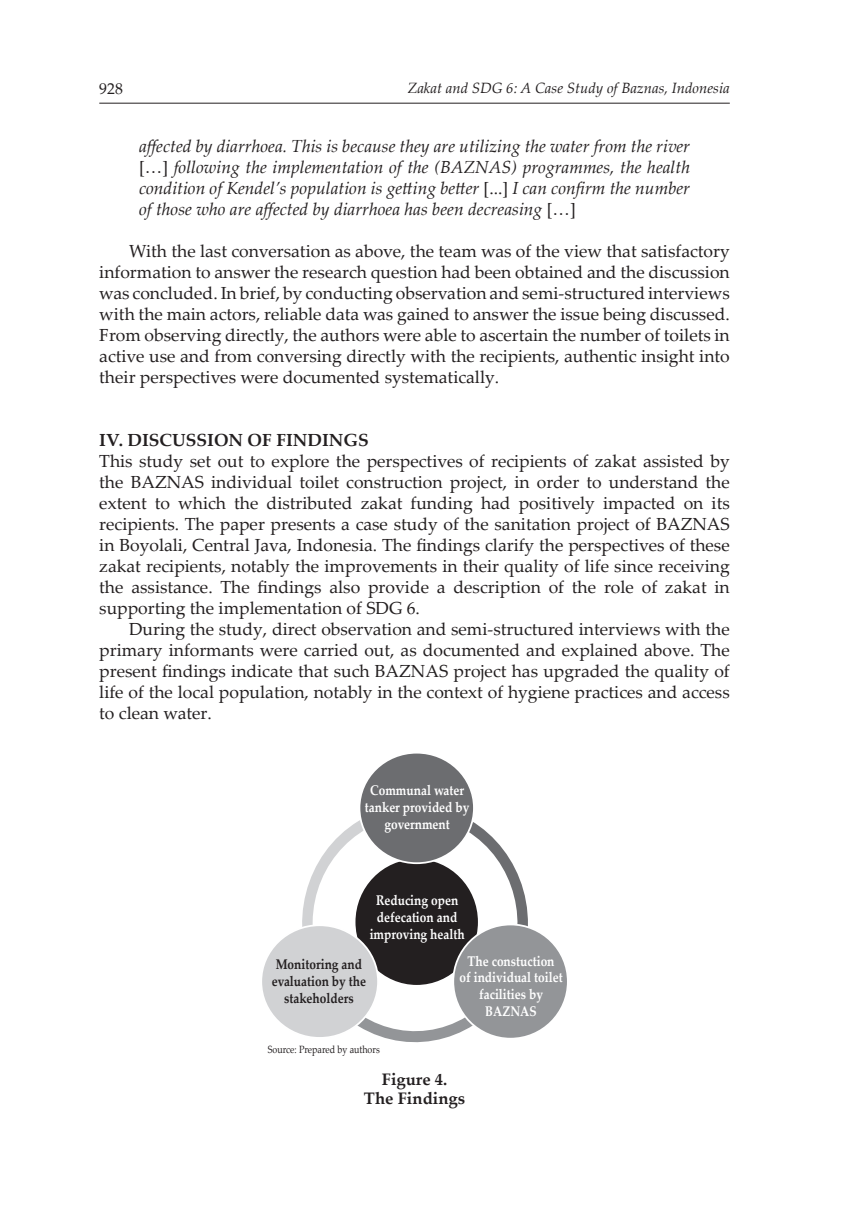
<style>
.page{position:relative;width:844px;height:1216px;background:#fff}
.page>*{position:absolute;margin:0;border:0;box-sizing:border-box;transform-origin:0 0}
.t1{font:17.5px/21px "Palatino Linotype";color:#231f20;text-align:justify}
.t2{font:italic 17.5px/21px "Palatino Linotype";color:#231f20;text-align:justify}
.t3{font:700 17.5px "Palatino Linotype";color:#231f20}
.t4{font:700 16.62px/19.2px "Palatino Linotype";color:#231f20;text-align:center}
.t5{font:15.75px "Palatino Linotype";color:#231f20}
.t6{font:italic 14.88px "Palatino Linotype";color:#231f20}
.t7{font:700 14px/16.8px "Palatino Linotype";color:#fff;text-align:center;scale:.85 1}
.t8{font:700 14px/16.8px "Palatino Linotype";color:#231f20;text-align:center;scale:.85 1}
.t9{font:10.5px "Palatino Linotype";color:#231f20;scale:.85 1}
.s1{font-style:normal}
</style>
<div class="page">
<hr style="left:99px;top:103px;width:630px;height:1px;background:#231f20">
<svg style="left:296px;top:820px;width:235px;height:223px"></svg>
<div style="left:354px;top:858px;width:124px;height:127px;background:#231f20;border-radius:50%"></div>
<div style="left:359px;top:752px;width:115px;height:111px;background:#6c6d70;border-radius:50%"></div>
<div style="left:358px;top:751px;width:116px;height:113px;border:2px solid #fff;border-radius:50%"></div>
<div style="left:453px;top:924px;width:114px;height:114px;background:#939598;border-radius:50%"></div>
<div style="left:452px;top:923px;width:116px;height:116px;border:2px solid #fff;border-radius:50%"></div>
<div style="left:261px;top:925px;width:117px;height:112px;background:#d1d2d4;border-radius:50%"></div>
<div style="left:260px;top:924px;width:119px;height:114px;border:2px solid #fff;border-radius:50%"></div>
<p class="t5" style="left:99px;top:78px;width:25px">928</p>
<p class="t6" style="left:407px;top:78px;width:324px">Zakat and SDG 6: A Case Study of Baznas, Indonesia</p>
<p class="t2" style="left:139px;top:135px;width:552px">affected by diarrhoea. This is because they are utilizing the water from the river <span class="s1">[…]</span> following the implementation of the (BAZNAS) programmes, the health condition of Kendel’s population is getting better <span class="s1">[...]</span> I can confirm the number of those who are affected by diarrhoea has been decreasing <span class="s1">[…]</span></p>
<p class="t1" style="left:99px;top:240px;width:632px;text-indent:30px">With the last conversation as above, the team was of the view that satisfactory information to answer the research question had been obtained and the discussion was concluded. In brief, by conducting observation and semi-structured interviews with the main actors, reliable data was gained to answer the issue being discussed.<br>From observing directly, the authors were able to ascertain the number of toilets in active use and from conversing directly with the recipients, authentic insight into their perspectives were documented systematically.</p>
<p class="t3" style="left:99px;top:427px;width:271px">IV. DISCUSSION OF FINDINGS</p>
<p class="t1" style="left:99px;top:450px;width:632px">This study set out to explore the perspectives of recipients of zakat assisted by the BAZNAS individual toilet construction project, in order to understand the extent to which the distributed zakat funding had positively impacted on its recipients. The paper presents a case study of the sanitation project of BAZNAS in Boyolali, Central Java, Indonesia. The findings clarify the perspectives of these zakat recipients, notably the improvements in their quality of life since receiving the assistance. The findings also provide a description of the role of zakat in supporting the implementation of SDG 6.</p>
<p class="t1" style="left:99px;top:618px;width:632px;text-indent:30px">During the study, direct observation and semi-structured interviews with the primary informants were carried out, as documented and explained above. The present findings indicate that such BAZNAS project has upgraded the quality of life of the local population, notably in the context of hygiene practices and access to clean water.</p>
<p class="t7" style="left:365px;top:781px;width:124px">Communal water tanker provided by government</p>
<p class="t7" style="left:369px;top:891px;width:113px">Reducing open defecation and improving health</p>
<p class="t8" style="left:272px;top:955px;width:112px">Monitoring and evaluation by the stakeholders</p>
<p class="t9" style="left:268px;top:1042px;width:133px">Source: Prepared by authors</p>
<p class="t7" style="left:459px;top:952px;width:123px">The constuction<br>of individual toilet facilities by<br>BAZNAS</p>
<p class="t4" style="left:364px;top:1068px;width:103px">Figure 4.<br>The Findings</p>
</div>
